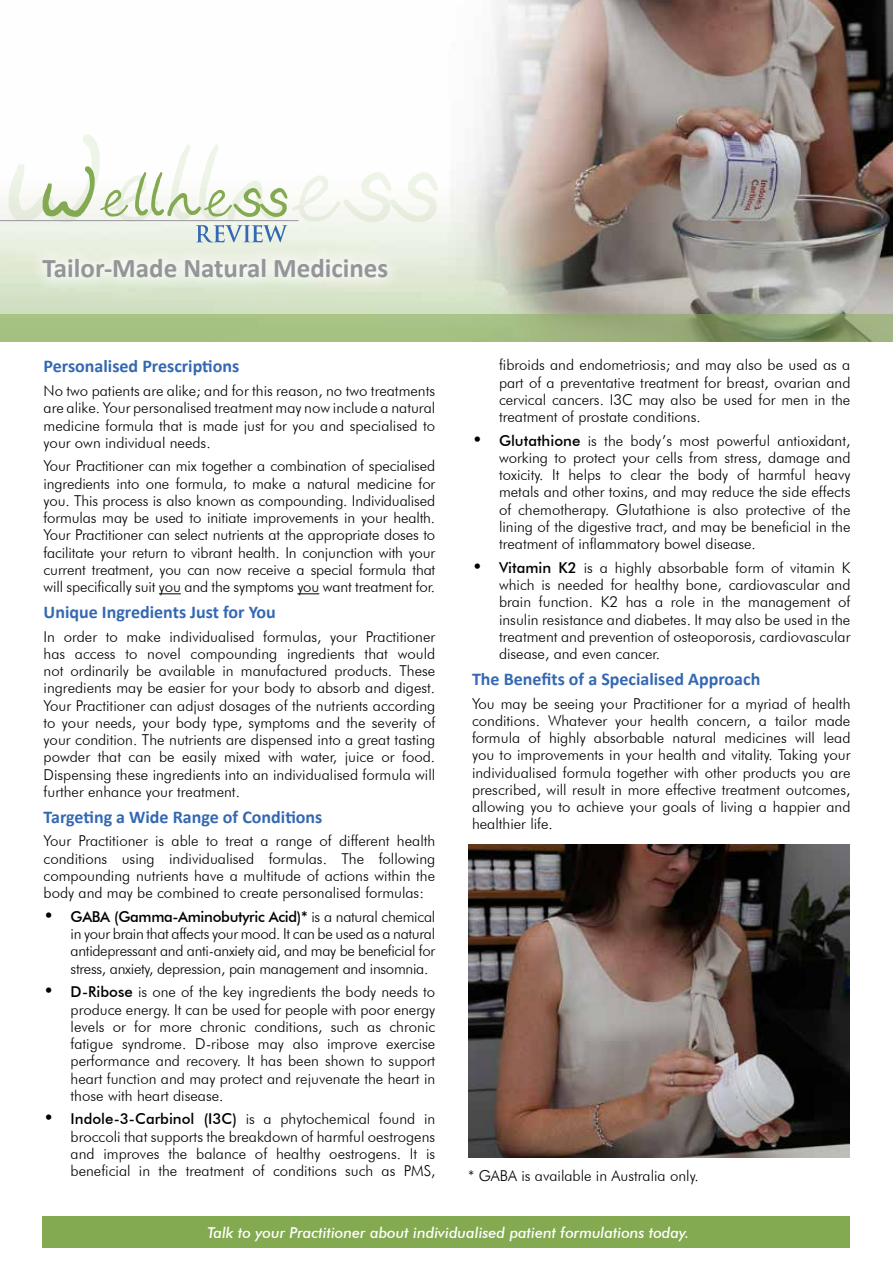
<style>
.page{position:relative;width:893px;height:1263px;background:#fff}
.page>*{position:absolute;margin:0;border:0;box-sizing:border-box;transform-origin:0 0}
.t1{font:700 27px "Calibri";color:#939598}
.t2{font:700 18px "Calibri";color:#3468b2}
.t3{font:300 15px/17.2px "Futura BT";color:#000;text-align:justify}
.t4{font:italic 500 15px "Futura BT";color:#fff}
.s1{font-weight:500;font-size:18px}
.s2{font-weight:500}
</style>
<div class="page">
<img style="left:0;top:0;width:893px;height:314px">
<svg style="left:0;top:314px;width:893px;height:28px;background:#9cb47b"></svg>
<svg style="left:7px;top:135px;width:431px;height:107px"></svg>
<hr style="left:0;top:220px;width:299px;height:1px;background:#939598">
<div style="left:27px;top:243px;width:376px;height:50px;background:#fff;opacity:.75"></div>
<svg style="left:159px;top:593px;width:22px;height:1px"></svg>
<svg style="left:297px;top:593px;width:22px;height:1px"></svg>
<div style="left:43px;top:1216px;width:807px;height:32px;background:#83aa51"></div>
<img style="left:468px;top:844px;width:382px;height:313px">
<h1 class="t1" style="left:43px;top:251px;width:347px">Tailor-Made Natural Medicines</h1>
<p class="t2" style="left:44px;top:355px;width:197px">Personalised Prescriptions</p>
<p class="t3" style="left:44px;top:382px;width:393px">No two patients are alike; and for this reason, no two treatments are alike. Your personalised treatment may now include a natural medicine formula that is made just for you and specialised to your own individual needs.</p>
<p class="t3" style="left:44px;top:457px;width:393px">Your Practitioner can mix together a combination of specialised ingredients into one formula, to make a natural medicine for you. This process is also known as compounding. Individualised formulas may be used to initiate improvements in your health.<br>Your Practitioner can select nutrients at the appropriate doses to facilitate your return to vibrant health. In conjunction with your current treatment, you can now receive a special formula that will specifically suit you and the symptoms you want treatment for.</p>
<p class="t2" style="left:44px;top:601px;width:234px">Unique Ingredients Just for You</p>
<p class="t3" style="left:44px;top:628px;width:393px">In order to make individualised formulas, your Practitioner has access to novel compounding ingredients that would not ordinarily be available in manufactured products. These ingredients may be easier for your body to absorb and digest.<br>Your Practitioner can adjust dosages of the nutrients according to your needs, your body type, symptoms and the severity of your condition. The nutrients are dispensed into a great tasting powder that can be easily mixed with water, juice or food.<br>Dispensing these ingredients into an individualised formula will further enhance your treatment.</p>
<p class="t2" style="left:44px;top:806px;width:280px">Targeting a Wide Range of Conditions</p>
<p class="t3" style="left:44px;top:832px;width:393px">Your Practitioner is able to treat a range of different health conditions using individualised formulas. The following compounding nutrients have a multitude of actions within the body and may be combined to create personalised formulas:</p>
<p class="t3" style="left:71px;top:908px;width:366px;text-indent:-27px"><span class="s1">•</span> <span class="s2">GABA (Gamma-Aminobutyric Acid)*</span> is a natural chemical in your brain that affects your mood. It can be used as a natural antidepressant and anti-anxiety aid, and may be beneficial for stress, anxiety, depression, pain management and insomnia.</p>
<p class="t3" style="left:71px;top:983px;width:366px;text-indent:-27px"><span class="s1">•</span> <span class="s2">D-Ribose</span> is one of the key ingredients the body needs to produce energy. It can be used for people with poor energy levels or for more chronic conditions, such as chronic fatigue syndrome. D-ribose may also improve exercise performance and recovery. It has been shown to support heart function and may protect and rejuvenate the heart in those with heart disease.</p>
<p class="t3" style="left:71px;top:1110px;width:366px;text-indent:-27px"><span class="s1">•</span> <span class="s2">Indole-3-Carbinol (I3C)</span> is a phytochemical found in broccoli that supports the breakdown of harmful oestrogens and improves the balance of healthy oestrogens. It is beneficial in the treatment of conditions such as PMS,</p>
<p class="t3" style="left:499px;top:356px;width:353px">fibroids and endometriosis; and may also be used as a part of a preventative treatment for breast, ovarian and cervical cancers. I3C may also be used for men in the treatment of prostate conditions.</p>
<p class="t3" style="left:499px;top:432px;width:353px;text-indent:-27px"><span class="s1">•</span> <span class="s2">Glutathione</span> is the body’s most powerful antioxidant, working to protect your cells from stress, damage and toxicity. It helps to clear the body of harmful heavy metals and other toxins, and may reduce the side effects of chemotherapy. Glutathione is also protective of the lining of the digestive tract, and may be beneficial in the treatment of inflammatory bowel disease.</p>
<p class="t3" style="left:499px;top:559px;width:353px;text-indent:-27px"><span class="s1">•</span> <span class="s2">Vitamin K2</span> is a highly absorbable form of vitamin K which is needed for healthy bone, cardiovascular and brain function. K2 has a role in the management of insulin resistance and diabetes. It may also be used in the treatment and prevention of osteoporosis, cardiovascular disease, and even cancer.</p>
<p class="t2" style="left:472px;top:668px;width:290px">The Benefits of a Specialised Approach</p>
<p class="t3" style="left:472px;top:694px;width:380px">You may be seeing your Practitioner for a myriad of health conditions. Whatever your health concern, a tailor made formula of highly absorbable natural medicines will lead you to improvements in your health and vitality. Taking your individualised formula together with other products you are prescribed, will result in more effective treatment outcomes, allowing you to achieve your goals of living a happier and healthier life.</p>
<p class="t3" style="left:468px;top:1167px;width:232px">* GABA is available in Australia only.</p>
<p class="t4" style="left:207px;top:1224px;width:483px">Talk to your Practitioner about individualised patient formulations today.</p>
</div>
